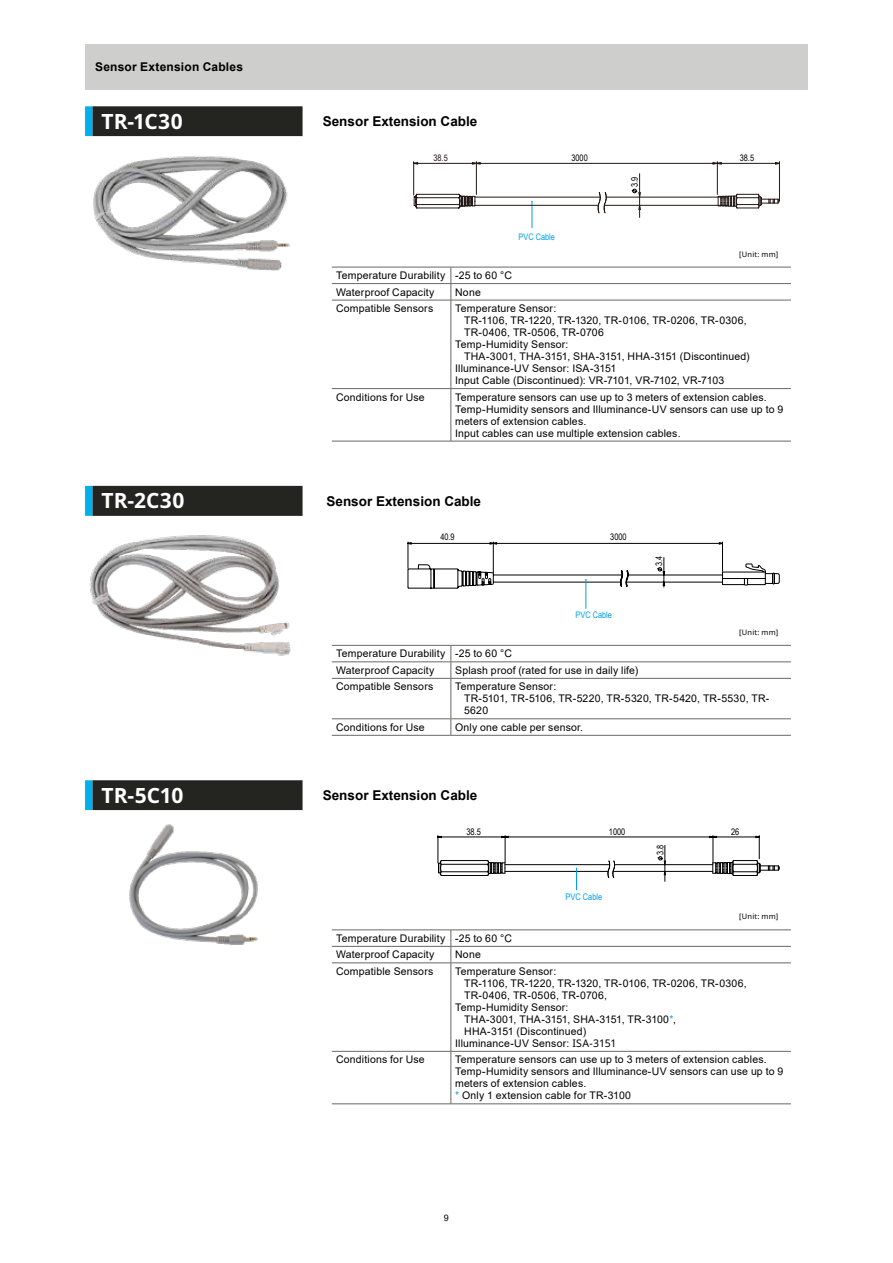
<style>
.page{position:relative;width:893px;height:1263px;background:#fff}
.page>*{position:absolute;margin:0;border:0;box-sizing:border-box;transform-origin:0 0}
.t1{font:700 21px "Noto Sans";color:#fff}
.t2{font:700 13.5px "Arial";color:#000}
.t3{font:700 12px "Arial";letter-spacing:.02em;color:#000}
.t4{font:10.5px/12px "Arial";letter-spacing:.015em;color:#000}
.t5{font:9.15px "Arial Narrow";color:#000}
.t6{font:9.15px "Arial Narrow";color:#009fe8}
.t7{font:9px "Arial Narrow";color:#000}
.t8{font:9px "Arial Narrow";color:#009fe8}
.t9{font:9px "Arial Narrow";color:#231815}
.t10{font:9px "Arial";color:#000}
.t11{font:7.5px "Noto Sans";letter-spacing:.025em;color:#000}
.s1{color:#00a0e9}
.s2{font-family:"Noto Sans"}
</style>
<div class="page">
<div style="left:85px;top:44px;width:722px;height:45px;background:#cececd"></div>
<svg style="left:85px;top:106px;width:8px;height:30px"></svg>
<div style="left:93px;top:106px;width:210px;height:30px;background:#242421"></div>
<svg style="left:85px;top:136px;width:218px;height:674px"></svg>
<img style="left:91px;top:136px;width:206px;height:159px">
<svg style="left:413px;top:161px;width:367px;height:67px"></svg>
<hr style="left:332px;top:267px;width:119px;height:1px;background:#686866">
<hr style="left:451px;top:267px;width:340px;height:1px;background:#686866">
<hr style="left:332px;top:283px;width:119px;height:1px;background:#686866">
<svg style="left:451px;top:267px;width:1px;height:33px"></svg>
<hr style="left:451px;top:283px;width:340px;height:1px;background:#686866">
<hr style="left:332px;top:300px;width:119px;height:1px;background:#686866">
<hr style="left:451px;top:300px;width:1px;height:88px;background:#686866">
<hr style="left:451px;top:300px;width:340px;height:1px;background:#686866">
<hr style="left:332px;top:388px;width:119px;height:1px;background:#686866">
<hr style="left:332px;top:441px;width:119px;height:1px;background:#686866">
<hr style="left:451px;top:389px;width:1px;height:52px;background:#686866">
<hr style="left:451px;top:388px;width:340px;height:1px;background:#686866">
<hr style="left:451px;top:441px;width:340px;height:1px;background:#686866">
<img style="left:85px;top:516px;width:218px;height:159px">
<hr style="left:585px;top:579px;width:1px;height:30px;background:#009fe8">
<svg style="left:407px;top:542px;width:373px;height:48px"></svg>
<hr style="left:332px;top:645px;width:119px;height:1px;background:#686866">
<hr style="left:451px;top:645px;width:340px;height:1px;background:#686866">
<hr style="left:332px;top:661px;width:119px;height:1px;background:#686866">
<svg style="left:450px;top:646px;width:1px;height:32px"></svg>
<hr style="left:451px;top:661px;width:340px;height:1px;background:#686866">
<hr style="left:332px;top:678px;width:119px;height:1px;background:#686866">
<hr style="left:450px;top:679px;width:1px;height:39px;background:#686866">
<hr style="left:451px;top:678px;width:340px;height:1px;background:#686866">
<hr style="left:332px;top:718px;width:119px;height:1px;background:#686866">
<hr style="left:332px;top:735px;width:119px;height:1px;background:#686866">
<svg style="left:450px;top:719px;width:1px;height:16px"></svg>
<hr style="left:451px;top:718px;width:340px;height:1px;background:#686866">
<hr style="left:451px;top:735px;width:340px;height:1px;background:#686866">
<img style="left:85px;top:810px;width:218px;height:136px">
<svg style="left:437px;top:835px;width:343px;height:55px"></svg>
<hr style="left:332px;top:946px;width:119px;height:1px;background:#686866">
<hr style="left:451px;top:946px;width:340px;height:1px;background:#686866">
<svg style="left:451px;top:930px;width:1px;height:32px"></svg>
<hr style="left:332px;top:962px;width:119px;height:1px;background:#686866">
<hr style="left:451px;top:962px;width:340px;height:1px;background:#686866">
<hr style="left:451px;top:963px;width:1px;height:88px;background:#686866">
<hr style="left:332px;top:1051px;width:119px;height:1px;background:#686866">
<hr style="left:451px;top:1051px;width:340px;height:1px;background:#686866">
<hr style="left:451px;top:1051px;width:1px;height:53px;background:#686866">
<hr style="left:332px;top:1103px;width:119px;height:1px;background:#686866">
<hr style="left:451px;top:1103px;width:340px;height:1px;background:#686866">
<hr style="left:332px;top:929px;width:119px;height:1px;background:#686866">
<hr style="left:451px;top:929px;width:340px;height:1px;background:#686866">
<p class="t3" style="left:95px;top:58px;width:149px">Sensor Extension Cables</p>
<h1 class="t1" style="left:102px;top:106px;width:83px">TR-1C30</h1>
<p class="t2" style="left:323px;top:112px;width:156px">Sensor Extension Cable</p>
<p class="t9" style="left:433px;top:151px;width:16px">38.5</p>
<p class="t7" style="left:571px;top:152px;width:18px">3000</p>
<p class="t7" style="left:740px;top:152px;width:16px">38.5</p>
<p class="t8" style="left:518px;top:231px;width:38px">PVC Cable</p>
<p class="t4" style="left:336px;top:267px;width:177px;line-height:16.5px">Temperature Durability -25 to 60 °C<br>Waterproof Capacity</p>
<p class="t4" style="left:455px;top:286px;width:27px">None</p>
<p class="t7" style="left:628px;top:187px;width:12px;rotate:-90deg">3.9</p>
<p class="t11" style="left:739px;top:249px;width:40px">[Unit: mm]</p>
<p class="t4" style="left:336px;top:302px;width:99px">Compatible Sensors</p>
<p class="t4" style="left:455px;top:302px;width:103px">Temperature Sensor:</p>
<p class="t4" style="left:464px;top:314px;width:284px">TR-1106, TR-1220, TR-1320, TR-0106, TR-0206, TR-0306,</p>
<p class="t4" style="left:464px;top:326px;width:141px">TR-0406, TR-0506, TR-0706</p>
<p class="t4" style="left:455px;top:338px;width:115px">Temp-Humidity Sensor:</p>
<p class="t4" style="left:464px;top:350px;width:287px">THA-3001, THA-3151, SHA-3151, HHA-3151 (Discontinued)</p>
<p class="t4" style="left:455px;top:362px;width:163px">Illuminance-UV Sensor: ISA-3151</p>
<p class="t4" style="left:455px;top:374px;width:271px">Input Cable (Discontinued): VR-7101, VR-7102, VR-7103</p>
<p class="t4" style="left:336px;top:391px;width:90px">Conditions for Use</p>
<p class="t4" style="left:455px;top:391px;width:330px">Temperature sensors can use up to 3 meters of extension cables.<br>Temp-Humidity sensors and Illuminance-UV sensors can use up to 9 meters of extension cables.<br>Input cables can use multiple extension cables.</p>
<h1 class="t1" style="left:102px;top:486px;width:84px">TR-2C30</h1>
<p class="t2" style="left:327px;top:491px;width:156px">Sensor Extension Cable</p>
<p class="t7" style="left:440px;top:530px;width:16px">40.9</p>
<p class="t7" style="left:610px;top:530px;width:18px">3000</p>
<p class="t7" style="left:652px;top:566px;width:12px;rotate:-90deg">3.4</p>
<p class="t8" style="left:575px;top:609px;width:38px">PVC Cable</p>
<p class="t4" style="left:336px;top:645px;width:177px;line-height:16.5px">Temperature Durability -25 to 60 °C<br>Waterproof Capacity</p>
<p class="t4" style="left:455px;top:664px;width:185px">Splash proof (rated for use in daily life)</p>
<p class="t11" style="left:739px;top:627px;width:40px">[Unit: mm]</p>
<p class="t4" style="left:336px;top:680px;width:99px">Compatible Sensors</p>
<p class="t4" style="left:464px;top:680px;width:307px;text-indent:-9px">Temperature Sensor:<br>TR-5101, TR-5106, TR-5220, TR-5320, TR-5420, TR-5530, TR-<br>5620</p>
<p class="t4" style="left:336px;top:721px;width:90px">Conditions for Use</p>
<p class="t4" style="left:455px;top:721px;width:130px">Only one cable per sensor.</p>
<h1 class="t1" style="left:102px;top:780px;width:84px">TR-5C10</h1>
<p class="t2" style="left:323px;top:786px;width:156px">Sensor Extension Cable</p>
<p class="t5" style="left:466px;top:825px;width:16px">38.5</p>
<p class="t5" style="left:609px;top:825px;width:18px">1000</p>
<p class="t5" style="left:731px;top:825px;width:10px">26</p>
<p class="t4" style="left:336px;top:930px;width:177px;line-height:16.5px">Temperature Durability -25 to 60 °C<br>Waterproof Capacity</p>
<p class="t4" style="left:455px;top:948px;width:27px">None</p>
<p class="t6" style="left:565px;top:890px;width:38px">PVC Cable</p>
<p class="t5" style="left:653px;top:855px;width:12px;rotate:-90deg">3.8</p>
<p class="t11" style="left:739px;top:910px;width:40px">[Unit: mm]</p>
<p class="t4" style="left:336px;top:965px;width:99px">Compatible Sensors</p>
<p class="t4" style="left:455px;top:965px;width:103px">Temperature Sensor:</p>
<p class="t4" style="left:464px;top:977px;width:284px">TR-1106, TR-1220, TR-1320, TR-0106, TR-0206, TR-0306,</p>
<p class="t4" style="left:464px;top:989px;width:145px">TR-0406, TR-0506, TR-0706,</p>
<p class="t4" style="left:455px;top:1001px;width:115px">Temp-Humidity Sensor:</p>
<p class="t4" style="left:464px;top:1013px;width:213px">THA-3001, THA-3151, SHA-3151, TR-3100<span class="s1">*</span>,</p>
<p class="t4" style="left:464px;top:1025px;width:124px">HHA-3151 (Discontinued)</p>
<p class="t4" style="left:455px;top:1037px;width:163px">Illuminance-UV Sensor: <span class="s2">ISA-3151</span></p>
<p class="t4" style="left:336px;top:1053px;width:90px">Conditions for Use</p>
<p class="t4" style="left:455px;top:1053px;width:330px">Temperature sensors can use up to 3 meters of extension cables.<br>Temp-Humidity sensors and Illuminance-UV sensors can use up to 9 meters of extension cables.<br><span class="s1">*</span> Only 1 extension cable for TR-3100</p>
<p class="t10" style="left:444px;top:1212px;width:7px">9</p>
</div>
